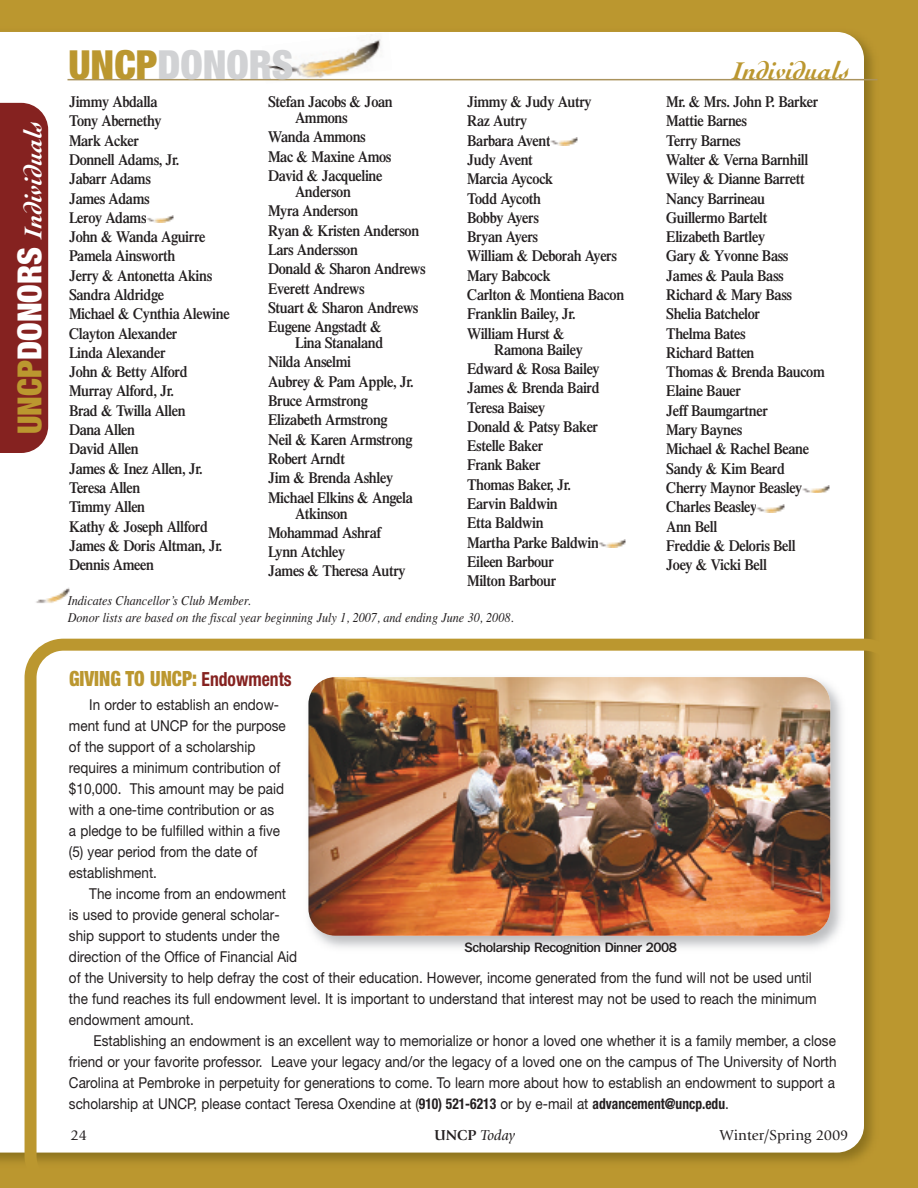
<style>
.page{position:relative;width:918px;height:1188px;background:#bb972f}
.page>*{position:absolute;margin:0;border:0;box-sizing:border-box;transform-origin:0 0}
.t1{font:900 condensed 40.2px "Helvetica Neue";color:#d1d2d4}
.t2{font:italic 700 25.5px "Cochin";color:#fff}
.t3{font:italic 700 25.5px "Cochin";color:#bb972f}
.t4{font:900 condensed 21px "Helvetica Neue";color:#bb972f;scale:.9 1}
.t5{font:600 15.75px/19.4px "Times";letter-spacing:-.025em;color:#231f20;scale:.9 1}
.t6{font:15px/21px "Helvetica Neue";color:#231f20;scale:.9 1}
.t7{font:15px "Giovanni";color:#231f20}
.t8{font:italic 15px "Giovanni";color:#231f20}
.t9{font:italic 13.5px/16.2px "Times";color:#231f20;scale:.9 1}
.t10{font:500 13.5px "Franklin Gothic IT Cby BT";letter-spacing:-.03em;color:#231f20}
.s1{font-family:"Helvetica Neue";font-weight:900;font-style:normal;font-stretch:condensed;font-size:33.3px;color:#bb972f}
.s2{font-family:"Helvetica Neue";font-weight:900;font-style:normal;font-stretch:condensed;font-size:33.3px}
.s3{color:#bb972f}
.s4{font-weight:700;font-size:19.5px;color:#852220}
.s5{font-weight:700;font-stretch:condensed}
.s6{font-weight:700;font-style:normal}
</style>
<div class="page">
<div style="left:0;top:32px;width:864px;height:1121px;background:#fff"></div>
<img style="left:262px;top:33px;width:130px;height:51px">
<hr style="left:68px;top:79px;width:810px;height:1px;background:#aa935d">
<img style="left:146px;top:215px;width:28px;height:8px">
<img style="left:757px;top:504px;width:28px;height:8px">
<img style="left:802px;top:485px;width:28px;height:8px">
<img style="left:599px;top:540px;width:28px;height:8px">
<img style="left:550px;top:138px;width:29px;height:8px">
<img style="left:33px;top:586px;width:40px;height:22px">
<div style="left:0;top:103px;width:48px;height:350px;background:#852220"></div>
<svg style="left:25px;top:639px;width:849px;height:523px;background:#f7f3ea"></svg>
<img style="left:302px;top:670px;width:547px;height:285px">
<img style="left:308px;top:677px;width:522px;height:259px;border-radius:27px">
<h2 class="t2" style="left:18px;top:434px;width:316px;rotate:-90deg"><span class="s1">UNCP</span><span class="s2">DONORS</span> Individuals</h2>
<h1 class="t1" style="left:68px;top:40px;width:227px"><span class="s3">UNCP</span>DONORS</h1>
<h2 class="t3" style="left:733px;top:55px;width:118px">Individuals</h2>
<p class="t5" style="left:69px;top:94px;width:180px">Jimmy Abdalla<br>Tony Abernethy<br>Mark Acker<br>Donnell Adams, Jr.<br>Jabarr Adams<br>James Adams<br>Leroy Adams<br>John &amp; Wanda Aguirre<br>Pamela Ainsworth<br>Jerry &amp; Antonetta Akins<br>Sandra Aldridge<br>Michael &amp; Cynthia Alewine<br>Clayton Alexander<br>Linda Alexander<br>John &amp; Betty Alford<br>Murray Alford, Jr.<br>Brad &amp; Twilla Allen<br>Dana Allen<br>David Allen<br>James &amp; Inez Allen, Jr.<br>Teresa Allen<br>Timmy Allen<br>Kathy &amp; Joseph Allford<br>James &amp; Doris Altman, Jr.<br>Dennis Ameen</p>
<p class="t5" style="left:295px;top:95px;width:110px;line-height:16px;text-indent:-27px">Stefan Jacobs &amp; Joan<br>Ammons</p>
<p class="t5" style="left:268px;top:129px;width:139px">Wanda Ammons<br>Mac &amp; Maxine Amos<br>David &amp; Jacqueline</p>
<p class="t5" style="left:268px;top:184px;width:176px;text-indent:27px">Anderson<br>Myra Anderson<br>Ryan &amp; Kristen Anderson<br>Lars Andersson<br>Donald &amp; Sharon Andrews<br>Everett Andrews<br>Stuart &amp; Sharon Andrews<br>Eugene Angstadt &amp;</p>
<p class="t5" style="left:268px;top:335px;width:163px;text-indent:27px">Lina Stanaland<br>Nilda Anselmi<br>Aubrey &amp; Pam Apple, Jr.<br>Bruce Armstrong<br>Elizabeth Armstrong<br>Neil &amp; Karen Armstrong<br>Robert Arndt<br>Jim &amp; Brenda Ashley<br>Michael Elkins &amp; Angela</p>
<p class="t5" style="left:268px;top:505px;width:154px;text-indent:27px">Atkinson<br>Mohammad Ashraf<br>Lynn Atchley<br>James &amp; Theresa Autry</p>
<p class="t5" style="left:467px;top:94px;width:176px">Jimmy &amp; Judy Autry<br>Raz Autry<br>Barbara Avent<br>Judy Avent<br>Marcia Aycock<br>Todd Aycoth<br>Bobby Ayers<br>Bryan Ayers<br>William &amp; Deborah Ayers<br>Mary Babcock<br>Carlton &amp; Montiena Bacon<br>Franklin Bailey, Jr.<br>William Hurst &amp;</p>
<p class="t5" style="left:467px;top:341px;width:149px;text-indent:27px">Ramona Bailey<br>Edward &amp; Rosa Bailey<br>James &amp; Brenda Baird<br>Teresa Baisey<br>Donald &amp; Patsy Baker<br>Estelle Baker<br>Frank Baker<br>Thomas Baker, Jr.<br>Earvin Baldwin<br>Etta Baldwin<br>Martha Parke Baldwin<br>Eileen Barbour<br>Milton Barbour</p>
<p class="t9" style="left:68px;top:593px;width:497px">Indicates Chancellor’s Club Member.<br>Donor lists are based on the fiscal year beginning July 1, 2007, and ending June 30, 2008.</p>
<p class="t5" style="left:666px;top:94px;width:178px">Mr. &amp; Mrs. John P. Barker<br>Mattie Barnes<br>Terry Barnes<br>Walter &amp; Verna Barnhill<br>Wiley &amp; Dianne Barrett<br>Nancy Barrineau<br>Guillermo Bartelt<br>Elizabeth Bartley<br>Gary &amp; Yvonne Bass<br>James &amp; Paula Bass<br>Richard &amp; Mary Bass<br>Shelia Batchelor<br>Thelma Bates<br>Richard Batten<br>Thomas &amp; Brenda Baucom<br>Elaine Bauer<br>Jeff Baumgartner<br>Mary Baynes<br>Michael &amp; Rachel Beane<br>Sandy &amp; Kim Beard<br>Cherry Maynor Beasley<br>Charles Beasley<br>Ann Bell<br>Freddie &amp; Deloris Bell<br>Joey &amp; Vicki Bell</p>
<h3 class="t4" style="left:69px;top:666px;width:249px">GIVING TO UNCP: <span class="s4">Endowments</span></h3>
<p class="t6" style="left:69px;top:694px;width:242px;text-indent:20px">In order to establish an endow&shy;ment fund at UNCP for the purpose of the support of a scholarship requires a minimum contribution of $10,000. This amount may be paid with a one-time contribution or as<br>a pledge to be fulfilled within a five (5) year period from the date of establishment.</p>
<p class="t6" style="left:69px;top:883px;width:832px;text-indent:20px">The income from an endowment<br>is used to provide general scholar-<br>ship support to students under the<br>direction of the Office of Financial Aid<br>of the University to help defray the cost of their education. However, income generated from the fund will not be used until the fund reaches its full endowment level. It is important to understand that interest may not be used to reach the minimum endowment amount.</p>
<p class="t6" style="left:69px;top:1030px;width:855px;text-indent:24px">Establishing an endowment is an excellent way to memorialize or honor a loved one whether it is a family member, a close friend or your favorite professor. Leave your legacy and/or the legacy of a loved one on the campus of The University of North Carolina at Pembroke in perpetuity for generations to come. To learn more about how to establish an endowment to support a scholarship at UNCP, please contact Teresa Oxendine at (<span class="s5">910) 521-6213</span> or by e-mail at <span class="s5">advancement@uncp.edu</span>.</p>
<p class="t10" style="left:464px;top:942px;width:214px">Scholarship Recognition Dinner 2008</p>
<p class="t7" style="left:70px;top:1130px;width:18px">24</p>
<p class="t8" style="left:434px;top:1130px;width:82px"><span class="s6">UNCP</span> Today</p>
<p class="t7" style="left:720px;top:1130px;width:130px">Winter/Spring 2009</p>
</div>
